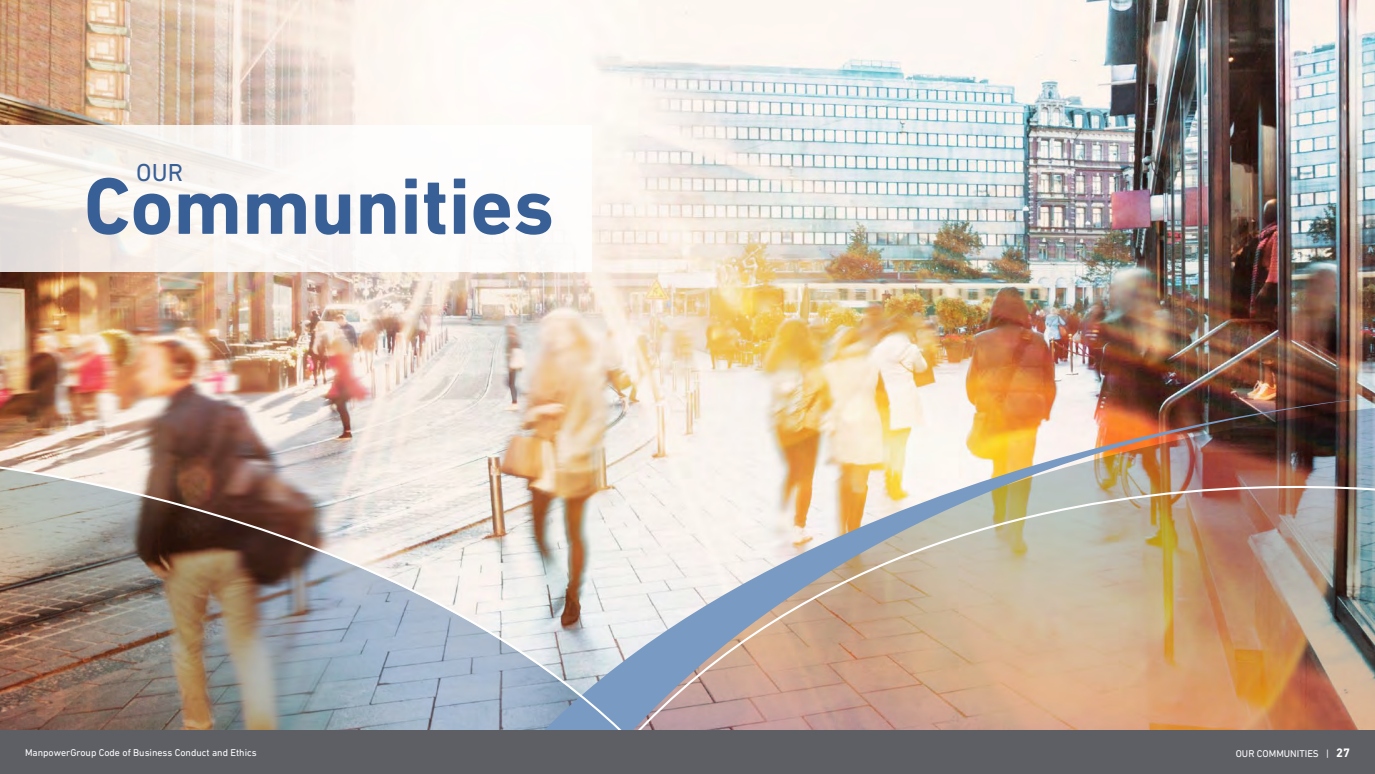
<style>
.page{position:relative;width:1375px;height:774px;background:#fff}
.page>*{position:absolute;margin:0;border:0;box-sizing:border-box;transform-origin:0 0}
.t1{font:700 81.25px "DIN Next LT Pro";color:#386097}
.t2{font:25px "DIN Next LT Pro";color:#386097}
.t3{font:10px "DIN Next LT Pro";color:#fff}
.s1{font-weight:700;font-size:12.5px}
</style>
<div class="page">
<img style="left:0;top:0;width:1375px;height:462px">
<img style="left:0;top:462px;width:495px;height:268px">
<img style="left:495px;top:397px;width:880px;height:333px">
<svg style="left:0;top:125px;width:592px;height:146px"></svg>
<div style="left:0;top:730px;width:1375px;height:44px;background:#5e5f65"></div>
<h2 class="t2" style="left:136px;top:158px;width:48px">OUR</h2>
<h1 class="t1" style="left:84px;top:159px;width:472px">Communities</h1>
<p class="t3" style="left:25px;top:746px;width:233px">ManpowerGroup Code of Business Conduct and Ethics</p>
<p class="t3" style="left:1236px;top:747px;width:116px">OUR COMMUNITIES | <span class="s1">27</span></p>
</div>
